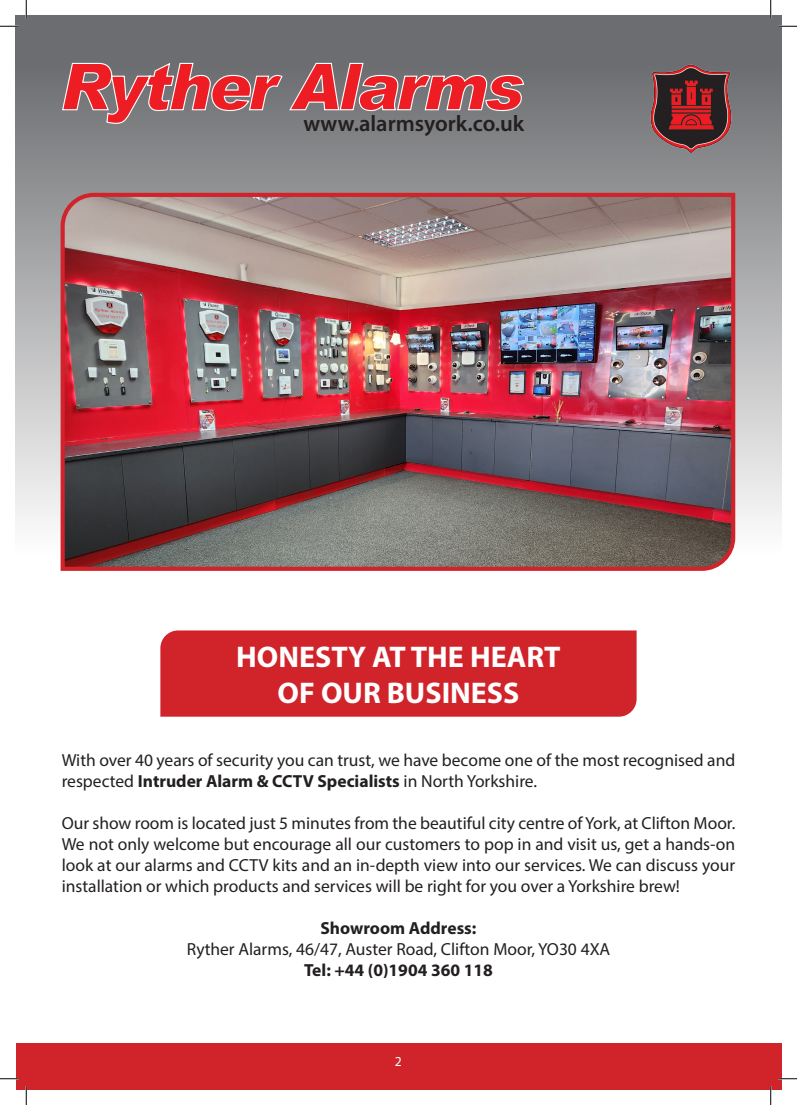
<style>
.page{position:relative;width:797px;height:1105px;background:#fff}
.page>*{position:absolute;margin:0;border:0;box-sizing:border-box;transform-origin:0 0}
.t1{font:700 30px "Myriad Pro";color:#fff}
.t2{font:600 22.5px "Myriad Pro";color:#231f20}
.t3{font:17.5px/21px "Myriad Pro";color:#231f20}
.t4{font:700 17.5px "Myriad Pro";color:#231f20}
.t5{font:13.75px "Myriad Pro";color:#fff}
.s1{font-weight:700}
</style>
<div class="page">
<div style="left:160px;top:630px;width:476px;height:87px;background:#d1232a"></div>
<div style="left:16px;top:16px;width:765px;height:536px;background:linear-gradient(to bottom,#606164,#fcfcfc)"></div>
<svg style="left:62px;top:62px;width:462px;height:62px;background:#aa6367"></svg>
<img style="left:646px;top:62px;width:89px;height:94px">
<img style="left:58px;top:191px;width:679px;height:380px">
<div style="left:16px;top:1043px;width:765px;height:46px;background:#d1232a"></div>
<svg style="left:0;top:25px;width:19px;height:2px"></svg>
<svg style="left:778px;top:25px;width:19px;height:2px"></svg>
<svg style="left:0;top:1078px;width:19px;height:1px"></svg>
<svg style="left:778px;top:1078px;width:19px;height:1px"></svg>
<svg style="left:25px;top:0;width:2px;height:19px"></svg>
<svg style="left:25px;top:1086px;width:2px;height:19px"></svg>
<svg style="left:770px;top:0;width:1px;height:19px"></svg>
<svg style="left:770px;top:1086px;width:1px;height:19px"></svg>
<p class="t2" style="left:303px;top:109px;width:222px">www.alarmsyork.co.uk</p>
<p class="t1" style="left:236px;top:637px;width:326px">HONESTY AT THE HEART</p>
<p class="t1" style="left:277px;top:673px;width:243px">OF OUR BUSINESS</p>
<p class="t3" style="left:62px;top:749px;width:675px">With over 40 years of security you can trust, we have become one of the most recognised and respected <span class="s1">Intruder Alarm &amp; CCTV Specialists</span> in North Yorkshire.</p>
<p class="t3" style="left:62px;top:812px;width:675px;text-align:justify">Our show room is located just 5 minutes from the beautiful city centre of York, at Clifton Moor.<br>We not only welcome but encourage all our customers to pop in and visit us, get a hands-on look at our alarms and CCTV kits and an in-depth view into our services. We can discuss your installation or which products and services will be right for you over a Yorkshire brew!</p>
<p class="t4" style="left:320px;top:917px;width:157px">Showroom Address:</p>
<p class="t3" style="left:187px;top:938px;width:425px">Ryther Alarms, 46/47, Auster Road, Clifton Moor, YO30 4XA</p>
<p class="t4" style="left:304px;top:959px;width:190px">Tel: +44 (0)1904 360 118</p>
<p class="t5" style="left:395px;top:1053px;width:9px">2</p>
</div>
